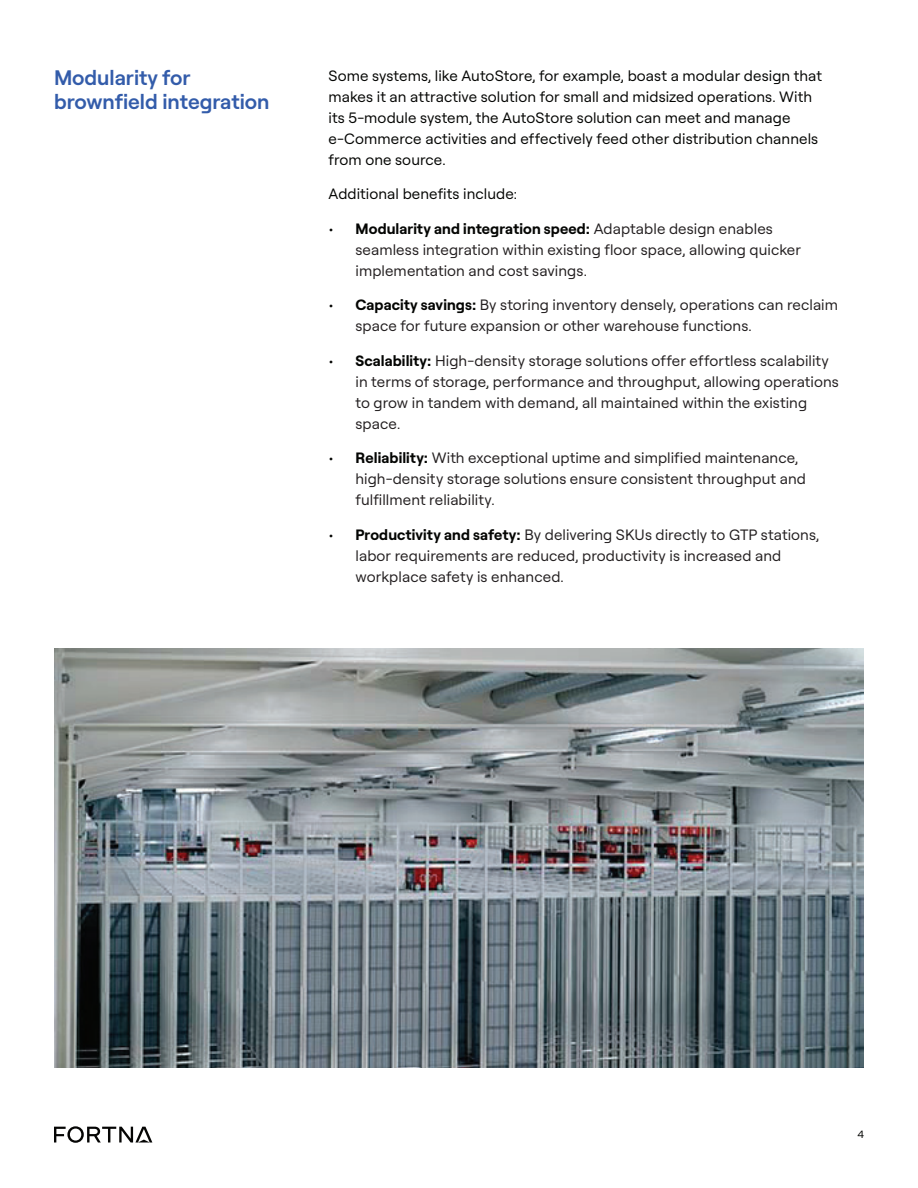
<style>
.page{position:relative;width:918px;height:1188px;background:#fff}
.page>*{position:absolute;margin:0;border:0;box-sizing:border-box;transform-origin:0 0}
.t1{font:600 21px/24px "Roobert";color:#335caa}
.t2{font:15px/21px "Roobert";letter-spacing:.005em;color:#231f20}
.t3{font:15px/21px "Roobert";letter-spacing:.005em;color:#040503}
.t4{font:10.5px "Roobert";color:#040503}
.s1{color:#040503}
.s2{font-weight:700;color:#040503}
</style>
<div class="page">
<svg style="left:54px;top:1126px;width:98px;height:17px"></svg>
<img style="left:54px;top:648px;width:810px;height:420px">
<h1 class="t1" style="left:54px;top:64px;width:217px">Modularity for brownfield integration</h1>
<p class="t3" style="left:328px;top:64px;width:495px">Some systems, like AutoStore, for example, boast a modular design that makes it an attractive solution for small and midsized operations. With its 5-module system, the AutoStore solution can meet and manage e-Commerce activities and effectively feed other distribution channels from one source.</p>
<p class="t3" style="left:328px;top:183px;width:190px">Additional benefits include:</p>
<p class="t2" style="left:356px;top:217px;width:447px;text-indent:-27px"><span class="s1">•</span> <span class="s2">Modularity and integration speed:</span> Adaptable design enables seamless integration within existing floor space, allowing quicker implementation and cost savings.</p>
<p class="t2" style="left:356px;top:294px;width:484px;text-indent:-27px"><span class="s1">•</span> <span class="s2">Capacity savings:</span> By storing inventory densely, operations can reclaim space for future expansion or other warehouse functions.</p>
<p class="t2" style="left:356px;top:349px;width:485px;text-indent:-27px"><span class="s1">•</span> <span class="s2">Scalability:</span> High-density storage solutions offer effortless scalability in terms of storage, performance and throughput, allowing operations to grow in tandem with demand, all maintained within the existing space.</p>
<p class="t2" style="left:356px;top:447px;width:452px;text-indent:-27px"><span class="s1">•</span> <span class="s2">Reliability:</span> With exceptional uptime and simplified maintenance, high-density storage solutions ensure consistent throughput and fulfillment reliability.</p>
<p class="t2" style="left:356px;top:523px;width:465px;text-indent:-27px"><span class="s1">•</span> <span class="s2">Productivity and safety:</span> By delivering SKUs directly to GTP stations, labor requirements are reduced, productivity is increased and workplace safety is enhanced.</p>
<p class="t4" style="left:857px;top:1127px;width:8px">4</p>
</div>
